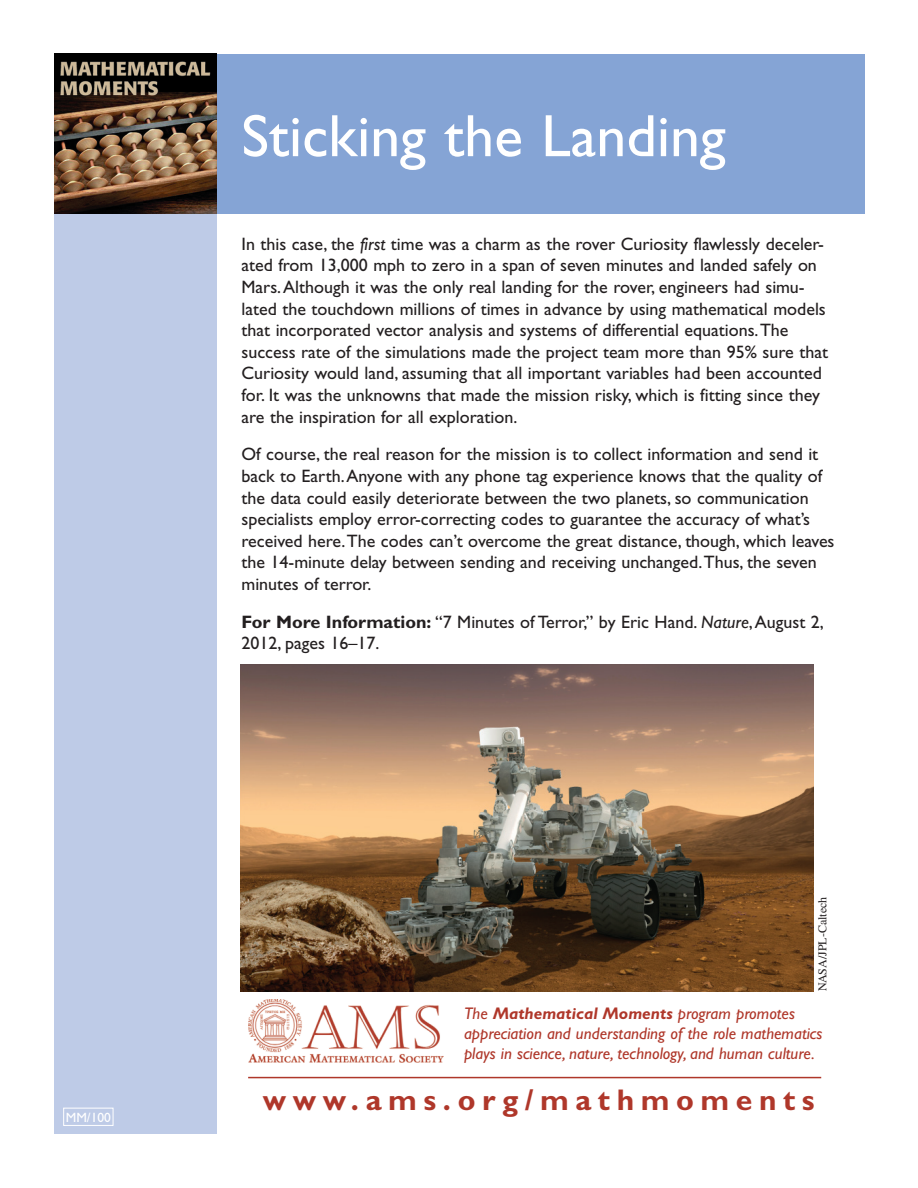
<style>
.page{position:relative;width:918px;height:1188px;background:#fff}
.page>*{position:absolute;margin:0;border:0;box-sizing:border-box;transform-origin:0 0}
.t1{font:60px "Gill Sans";color:#fff}
.t2{font:700 30px "Gill Sans";letter-spacing:.22em;color:#af372a}
.t3{font:18px/21.6px "Gill Sans";color:#231f20}
.t4{font:italic 16.8px/20.2px "Gill Sans";color:#af372a}
.t5{font:13.5px "Gill Sans";color:#fff}
.t6{font:12px "Times";color:#231f20}
.s1{font-style:italic}
.s2{font-weight:700}
</style>
<div class="page">
<div style="left:54px;top:54px;width:162px;height:1080px;background:#becbe7"></div>
<div style="left:216px;top:54px;width:648px;height:160px;background:#85a4d5"></div>
<div style="left:63px;top:1108px;width:50px;height:18px;border:1px solid #fff"></div>
<hr style="left:248px;top:1077px;width:573px;height:1px;background:#af372a">
<img style="left:249px;top:999px;width:194px;height:63px">
<img style="left:240px;top:664px;width:573px;height:327px">
<img style="left:54px;top:54px;width:162px;height:160px">
<p class="t5" style="left:66px;top:1113px;width:47px">MM/100</p>
<h1 class="t1" style="left:242px;top:115px;width:486px">Sticking the Landing</h1>
<p class="t3" style="left:242px;top:235px;width:588px">In this case, the <span class="s1">first</span> time was a charm as the rover Curiosity flawlessly deceler&shy;ated from 13,000 mph to zero in a span of seven minutes and landed safely on Mars. Although it was the only real landing for the rover, engineers had simu&shy;lated the touchdown millions of times in advance by using mathematical models that incorporated vector analysis and systems of differential equations. The success rate of the simulations made the project team more than 95% sure that Curiosity would land, assuming that all important variables had been accounted for. It was the unknowns that made the mission risky, which is fitting since they are the inspiration for all exploration.</p>
<p class="t3" style="left:242px;top:446px;width:595px">Of course, the real reason for the mission is to collect information and send it back to Earth. Anyone with any phone tag experience knows that the quality of the data could easily deteriorate between the two planets, so communication specialists employ error-correcting codes to guarantee the accuracy of what’s received here. The codes can’t overcome the great distance, though, which leaves the 14-minute delay between sending and receiving unchanged. Thus, the seven minutes of terror.</p>
<p class="t3" style="left:242px;top:613px;width:584px"><span class="s2">For More Information:</span> “7 Minutes of Terror,” by Eric Hand. <span class="s1">Nature</span>, August 2,<br>2012, pages 16–17.</p>
<p class="t6" style="left:818px;top:991px;width:96px;rotate:-90deg">NASA/JPL-Caltech</p>
<p class="t4" style="left:464px;top:1005px;width:360px">The <span class="s2">Mathematical Moments</span> program promotes appreciation and understanding of the role mathematics plays in science, nature, technology, and human culture.</p>
<h2 class="t2" style="left:263px;top:1090px;width:554px">www.ams.org/mathmoments</h2>
</div>
